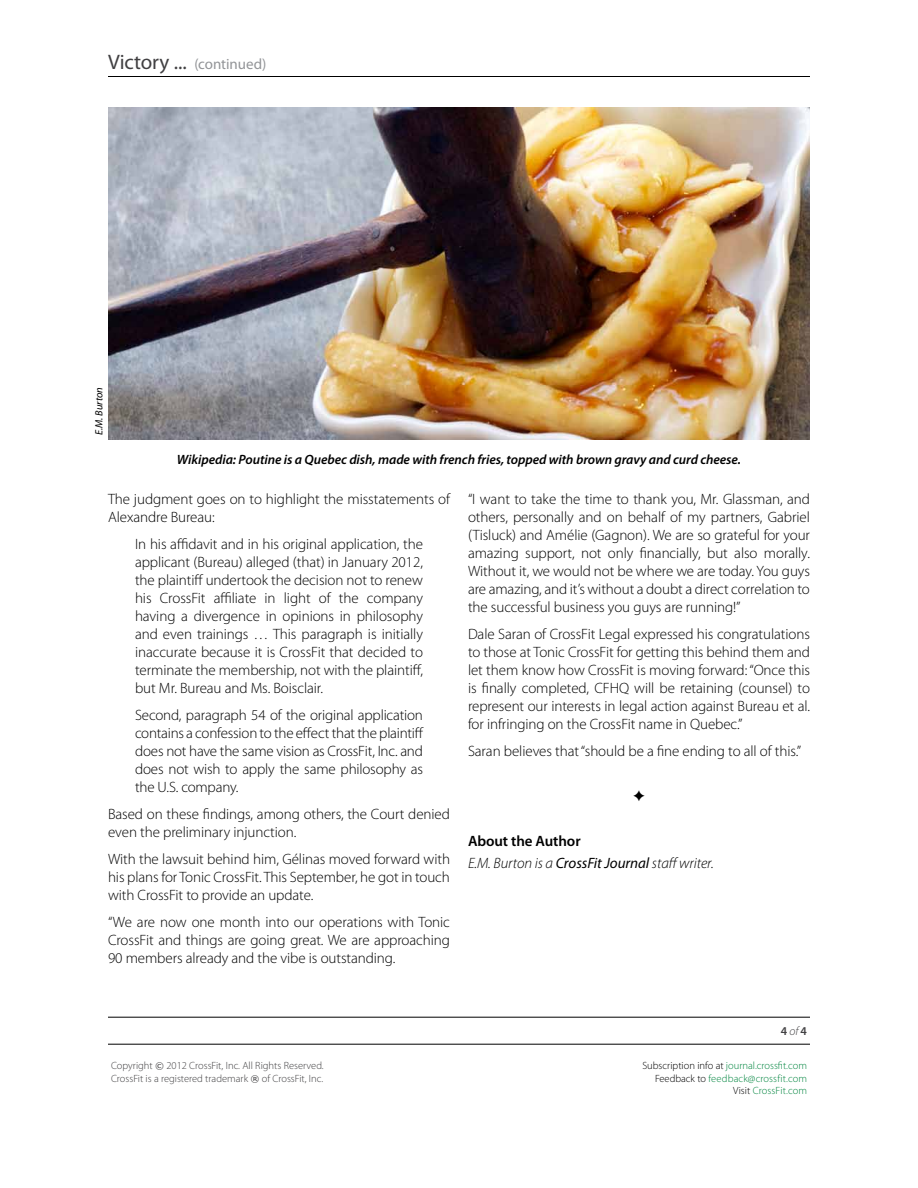
<style>
.page{position:relative;width:918px;height:1188px;background:#fff}
.page>*{position:absolute;margin:0;border:0;box-sizing:border-box;transform-origin:0 0}
.t1{font:300 15px/18px "Myriad Pro";letter-spacing:-.005em;color:#000;text-align:justify}
.t2{font:italic 300 15px/22.5px "Myriad Pro";letter-spacing:-.005em;color:#000}
.t3{font:15px "Myriad Pro";letter-spacing:-.005em;color:#939598}
.t4{font:italic 600 13.5px "Myriad Pro";letter-spacing:-.005em;color:#000}
.t5{font:600 12px "Myriad Pro";color:#414042}
.t6{font:300 10.5px/12.6px "Myriad Pro";color:#414042}
.t7{font:300 10.5px/12.6px "Myriad Pro";color:#00853f;text-align:right}
.t8{font:italic 10.5px "Myriad Pro";color:#000}
.s1{font-size:21px;color:#414042}
.s2{font-weight:600;font-style:normal}
.s3{font-weight:400}
.s4{font-weight:300;font-style:italic}
.s5{font-family:"Verdana";font-weight:400;font-size:9px}
.s6{color:#000}
</style>
<div class="page">
<hr style="left:108px;top:76px;width:702px;height:1px;background:#000">
<hr style="left:108px;top:1017px;width:702px;height:1px;background:#000">
<hr style="left:108px;top:1044px;width:702px;height:1px;background:#000">
<img style="left:108px;top:108px;width:702px;height:331px">
<p class="t3" style="left:108px;top:56px;width:160px"><span class="s1">Victory ...</span> (continued)</p>
<p class="t8" style="left:93px;top:435px;width:49px;rotate:-90deg">E.M. Burton</p>
<p class="t4" style="left:177px;top:452px;width:566px">Wikipedia: Poutine is a Quebec dish, made with french fries, topped with brown gravy and curd cheese.</p>
<p class="t1" style="left:108px;top:490px;width:344px">The judgment goes on to highlight the misstatements of<br>Alexandre Bureau:</p>
<p class="t1" style="left:135px;top:535px;width:290px">In his affidavit and in his original application, the applicant (Bureau) alleged (that) in January 2012, the plaintiff undertook the decision not to renew his CrossFit affiliate in light of the company having a divergence in opinions in philosophy and even trainings … This paragraph is initially inaccurate because it is CrossFit that decided to terminate the membership, not with the plaintiff, but Mr. Bureau and Ms. Boisclair.</p>
<p class="t1" style="left:135px;top:706px;width:290px">Second, paragraph 54 of the original application contains a confession to the effect that the plaintiff does not have the same vision as CrossFit, Inc. and does not wish to apply the same philosophy as the U.S. company.</p>
<p class="t1" style="left:108px;top:805px;width:343px">Based on these findings, among others, the Court denied even the preliminary injunction.</p>
<p class="t1" style="left:108px;top:850px;width:344px">With the lawsuit behind him, Gélinas moved forward with his plans for Tonic CrossFit. This September, he got in touch with CrossFit to provide an update.</p>
<p class="t1" style="left:108px;top:913px;width:344px">“We are now one month into our operations with Tonic CrossFit and things are going great. We are approaching 90 members already and the vibe is outstanding.</p>
<p class="t1" style="left:468px;top:490px;width:344px">“I want to take the time to thank you, Mr. Glassman, and others, personally and on behalf of my partners, Gabriel (Tisluck) and Amélie (Gagnon). We are so grateful for your amazing support, not only financially, but also morally.<br>Without it, we would not be where we are today. You guys are amazing, and it’s without a doubt a direct correlation to the successful business you guys are running!”</p>
<p class="t1" style="left:468px;top:625px;width:344px">Dale Saran of CrossFit Legal expressed his congratulations to those at Tonic CrossFit for getting this behind them and let them know how CrossFit is moving forward: “Once this is finally completed, CFHQ will be retaining (counsel) to represent our interests in legal action against Bureau et al. for infringing on the CrossFit name in Quebec.”</p>
<p class="t1" style="left:468px;top:742px;width:335px">Saran believes that “should be a fine ending to all of this.”</p>
<p class="t2" style="left:468px;top:830px;width:247px"><span class="s2">About the Author<br></span>E.M. Burton is a <span class="s3">CrossFit Journal</span> staff writer.</p>
<p class="t5" style="left:781px;top:1024px;width:28px">4 <span class="s4">of</span> 4</p>
<p class="t6" style="left:111px;top:1060px;width:214px">Copyright <span class="s5">©</span> 2012 CrossFit, Inc. All Rights Reserved.<br>CrossFit is a registered trademark <span class="s5">®</span> of CrossFit, Inc.</p>
<p class="t7" style="left:642px;top:1060px;width:166px"><span class="s6">Subscription info at</span> journal.crossfit.com<br><span class="s6">Feedback to</span> feedback@crossfit.com<br><span class="s6">Visit</span> CrossFit.com</p>
</div>
